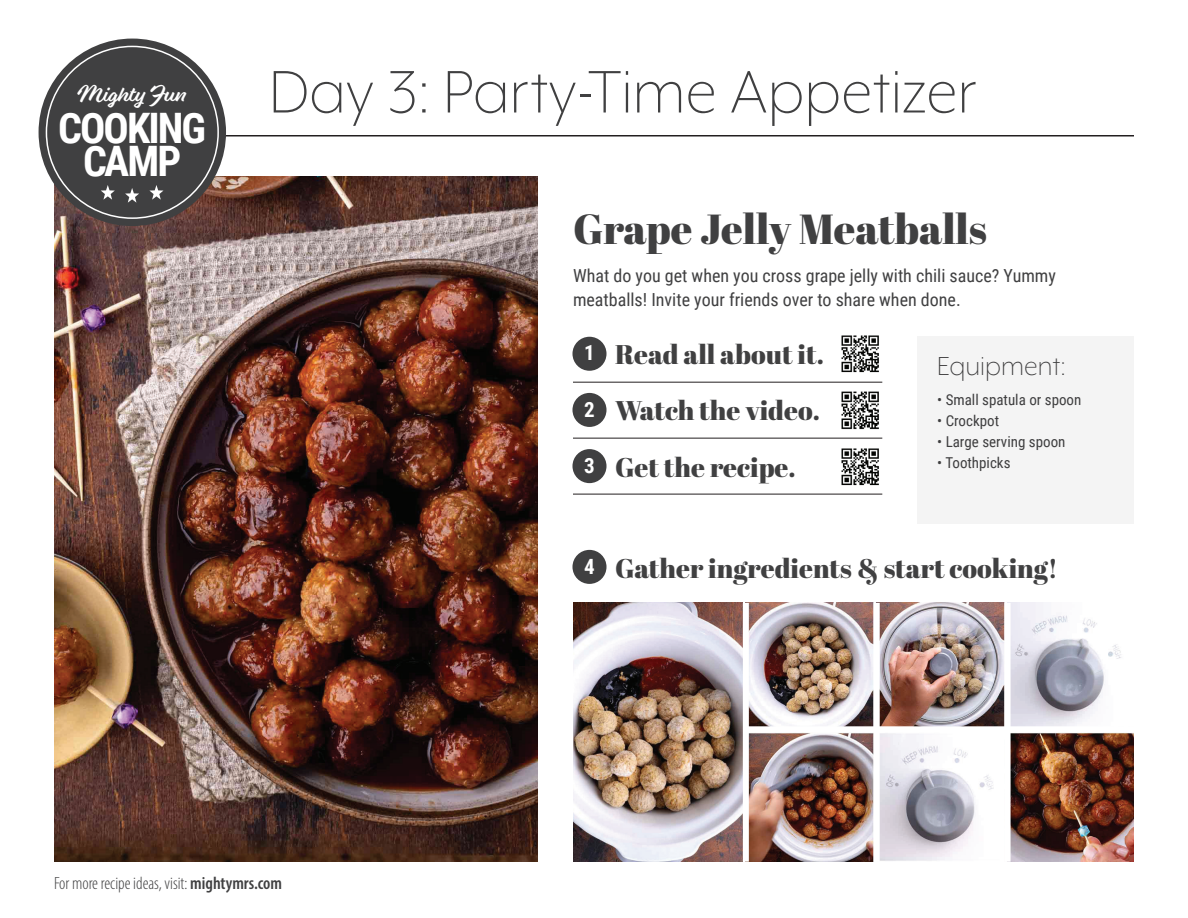
<style>
.page{position:relative;width:1188px;height:918px;background:#fff}
.page>*{position:absolute;margin:0;border:0;box-sizing:border-box;transform-origin:0 0}
.t1{font:300 69px "Mr Eaves XL Mod OT";color:#404041}
.t2{font:42px "Abril Fatface";color:#404041}
.t3{font:700 42px/33px "Roboto Condensed";letter-spacing:-.045em;color:#fff;text-align:center}
.t4{font:300 30px "Mr Eaves XL Mod OT";color:#404041}
.t5{font:27px/56.4px "Abril Fatface";color:#404041}
.t6{font:21.6px "Eds Market Main Script";color:#fff}
.t7{font:700 21px "Roboto Condensed";color:#fff}
.t8{font:18px/24px "Roboto Condensed";color:#404041}
.t9{font:300 condensed 17.7px "Myriad Pro";color:#404041}
.t10{font:15px "Roboto Condensed";color:#404041}
.s1{font-weight:600}
</style>
<div class="page">
<img style="left:54px;top:176px;width:484px;height:686px">
<hr style="left:54px;top:135px;width:1080px;height:1px;background:#231f20">
<hr style="left:573px;top:382px;width:309px;height:1px;background:#231f20">
<hr style="left:573px;top:494px;width:309px;height:1px;background:#231f20">
<hr style="left:573px;top:438px;width:309px;height:1px;background:#231f20">
<img style="left:841px;top:335px;width:38px;height:38px">
<img style="left:841px;top:448px;width:38px;height:38px">
<img style="left:841px;top:391px;width:38px;height:39px">
<div style="left:572px;top:337px;width:35px;height:34px;background:#404041;border-radius:50%"></div>
<div style="left:572px;top:393px;width:35px;height:34px;background:#404041;border-radius:50%"></div>
<div style="left:572px;top:449px;width:35px;height:34px;background:#404041;border-radius:50%"></div>
<div style="left:572px;top:550px;width:35px;height:34px;background:#404041;border-radius:50%"></div>
<img style="left:573px;top:603px;width:170px;height:259px">
<img style="left:749px;top:603px;width:385px;height:259px">
<div style="left:874px;top:603px;width:6px;height:259px;background:#fff"></div>
<div style="left:1005px;top:603px;width:6px;height:259px;background:#fff"></div>
<div style="left:746px;top:726px;width:389px;height:6px;background:#fff"></div>
<div style="left:39px;top:39px;width:187px;height:187px;background:#404041;border-radius:50%"></div>
<svg style="left:125px;top:188px;width:14px;height:15px"></svg>
<svg style="left:149px;top:185px;width:14px;height:15px"></svg>
<svg style="left:101px;top:185px;width:14px;height:15px"></svg>
<div style="left:917px;top:337px;width:217px;height:187px;background:#f4f4f4"></div>
<p class="t6" style="left:77px;top:80px;width:111px">Mighty Fun</p>
<h2 class="t3" style="left:58px;top:110px;width:150px">COOKING<br>CAMP</h2>
<h1 class="t1" style="left:269px;top:57px;width:709px">Day 3: Party-Time Appetizer</h1>
<h2 class="t2" style="left:573px;top:200px;width:416px">Grape Jelly Meatballs</h2>
<p class="t8" style="left:573px;top:263px;width:484px">What do you get when you cross grape jelly with chili sauce? Yummy meatballs! Invite your friends over to share when done.</p>
<h3 class="t5" style="left:615px;top:325px;width:210px">Read all about it.<br>Watch the video.<br>Get the recipe.</h3>
<p class="t7" style="left:584px;top:338px;width:12px">1</p>
<h3 class="t4" style="left:937px;top:351px;width:130px">Equipment:</h3>
<p class="t10" style="left:937px;top:390px;width:146px">• Small spatula or spoon</p>
<p class="t10" style="left:937px;top:411px;width:63px">• Crockpot</p>
<p class="t10" style="left:937px;top:432px;width:130px">• Large serving spoon</p>
<p class="t10" style="left:937px;top:453px;width:75px">• Toothpicks</p>
<p class="t7" style="left:584px;top:394px;width:12px">2</p>
<p class="t7" style="left:584px;top:451px;width:12px">3</p>
<p class="t7" style="left:584px;top:551px;width:12px">4</p>
<h3 class="t5" style="left:615px;top:539px;width:445px">Gather ingredients &amp; start cooking!</h3>
<p class="t9" style="left:54px;top:872px;width:230px">For more recipe ideas, visit: <span class="s1">mightymrs.com</span></p>
</div>
